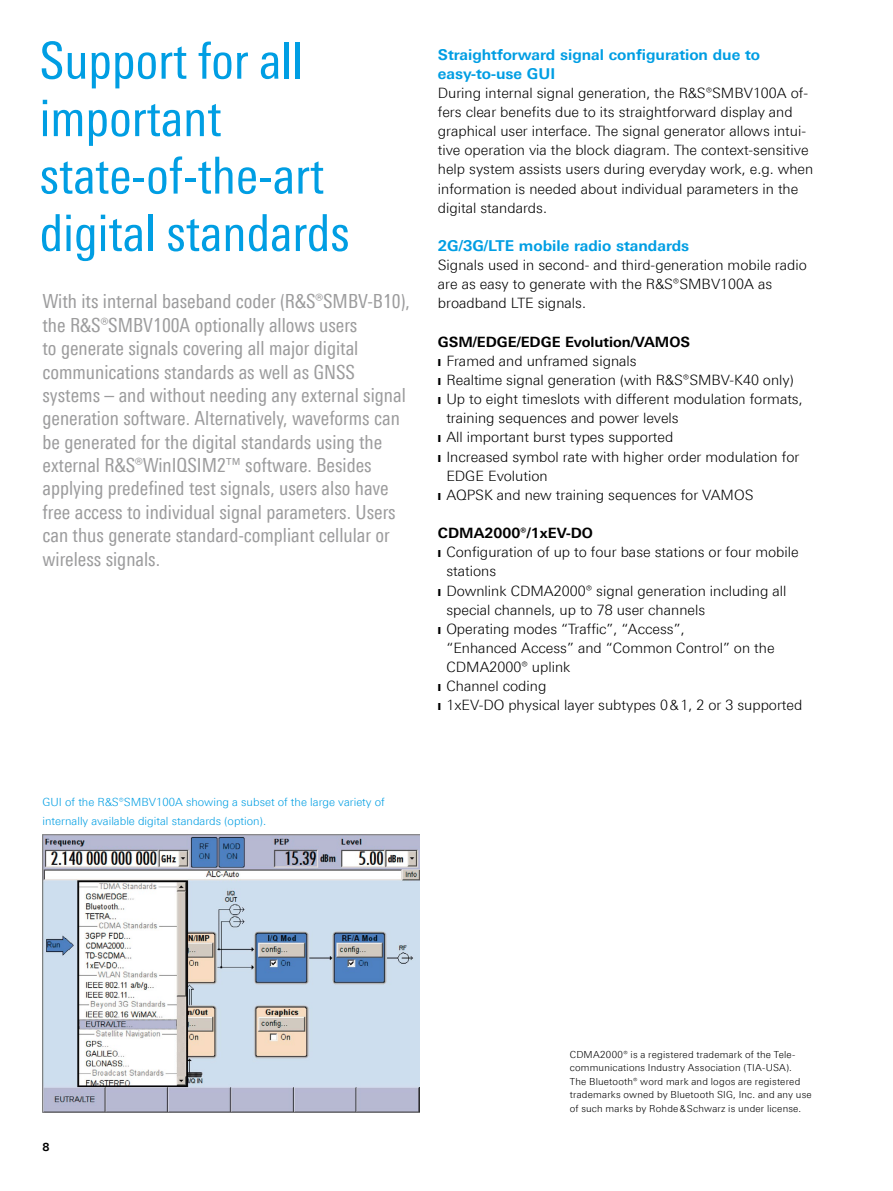
<style>
.page{position:relative;width:893px;height:1191px;background:#fff}
.page>*{position:absolute;margin:0;border:0;box-sizing:border-box;transform-origin:0 0}
.t1{font:51px/57.4px "Linotype Univers 420 Cn";color:#009ee3}
.t2{font:19.5px/23.4px "Linotype Univers 420 Cn";color:#9c9c9d}
.t3{font:700 15px/19.2px "Linotype Univers 630";color:#009ee3}
.t4{font:300 14.25px/19.2px "Linotype Univers 330";color:#000}
.t5{font:700 14.25px "Linotype Univers 630";color:#000}
.t6{font:300 11.25px/19.2px "Linotype Univers 330";color:#009ee3}
.t7{font:700 11.25px "Linotype Univers 630";color:#000}
.t8{font:300 9.75px/13.5px "Linotype Univers 330";letter-spacing:.02em;color:#000}
</style>
<div class="page">
<img style="left:43px;top:834px;width:376px;height:278px">
<h1 class="t1" style="left:40px;top:32px;width:312px">Support for all important state-of-the-art digital standards</h1>
<p class="t2" style="left:43px;top:290px;width:369px">With its internal baseband coder (R&amp;S®SMBV-B10), the R&amp;S®SMBV100A optionally allows users<br>to generate signals covering all major digital communications standards as well as GNSS systems – and without needing any external signal generation software. Alternatively, waveforms can be generated for the digital standards using the external R&amp;S®WinIQSIM2™ software. Besides applying predefined test signals, users also have free access to individual signal parameters. Users can thus generate standard-compliant cellular or wireless signals.</p>
<p class="t3" style="left:438px;top:44px;width:324px">Straightforward signal configuration due to easy-to-use GUI</p>
<p class="t4" style="left:438px;top:83px;width:377px">During internal signal generation, the R&amp;S®SMBV100A of&shy;fers clear benefits due to its straightforward display and graphical user interface. The signal generator allows intui&shy;tive operation via the block diagram. The context-sensitive help system assists users during everyday work, e.g. when information is needed about individual parameters in the digital standards.</p>
<p class="t3" style="left:438px;top:236px;width:253px">2G/3G/LTE mobile radio standards</p>
<p class="t4" style="left:438px;top:255px;width:371px">Signals used in second- and third-generation mobile radio are as easy to generate with the R&amp;S®SMBV100A as broadband LTE signals.</p>
<p class="t5" style="left:438px;top:333px;width:254px">GSM/EDGE/EDGE Evolution/VAMOS</p>
<p class="t4" style="left:438px;top:351px;width:200px">❙ Framed and unframed signals</p>
<p class="t4" style="left:438px;top:370px;width:358px">❙ Realtime signal generation (with R&amp;S®SMBV-K40 only)</p>
<p class="t4" style="left:438px;top:389px;width:366px">❙ Up to eight timeslots with different modulation formats,</p>
<p class="t4" style="left:446px;top:408px;width:234px">training sequences and power levels</p>
<p class="t4" style="left:438px;top:427px;width:237px">❙ All important burst types supported</p>
<p class="t4" style="left:438px;top:447px;width:363px">❙ Increased symbol rate with higher order modulation for</p>
<p class="t4" style="left:446px;top:466px;width:103px">EDGE Evolution</p>
<p class="t4" style="left:438px;top:485px;width:317px">❙ AQPSK and new training sequences for VAMOS</p>
<p class="t5" style="left:438px;top:524px;width:157px">CDMA2000®/1xEV-DO</p>
<p class="t4" style="left:438px;top:542px;width:362px">❙ Configuration of up to four base stations or four mobile</p>
<p class="t4" style="left:446px;top:561px;width:51px">stations</p>
<p class="t4" style="left:438px;top:581px;width:350px">❙ Downlink CDMA2000® signal generation including all</p>
<p class="t4" style="left:446px;top:600px;width:260px">special channels, up to 78 user channels</p>
<p class="t4" style="left:438px;top:619px;width:248px">❙ Operating modes “Traffic”, “Access”,</p>
<p class="t4" style="left:446px;top:638px;width:330px">“Enhanced Access” and “Common Control” on the</p>
<p class="t4" style="left:446px;top:657px;width:126px">CDMA2000® uplink</p>
<p class="t4" style="left:438px;top:676px;width:110px">❙ Channel coding</p>
<p class="t4" style="left:438px;top:695px;width:366px">❙ 1xEV-DO physical layer subtypes 0&amp;1, 2 or 3 supported</p>
<p class="t6" style="left:43px;top:792px;width:344px">GUI of the R&amp;S®SMBV100A showing a subset of the large variety of internally available digital standards (option).</p>
<p class="t7" style="left:43px;top:1139px;width:9px">8</p>
<p class="t8" style="left:570px;top:1047px;width:243px">CDMA2000® is a registered trademark of the Tele&shy;communications Industry Association (TIA-USA).<br>The Bluetooth® word mark and logos are registered trademarks owned by Bluetooth SIG, Inc. and any use of such marks by Rohde&amp;Schwarz is under license.</p>
</div>
